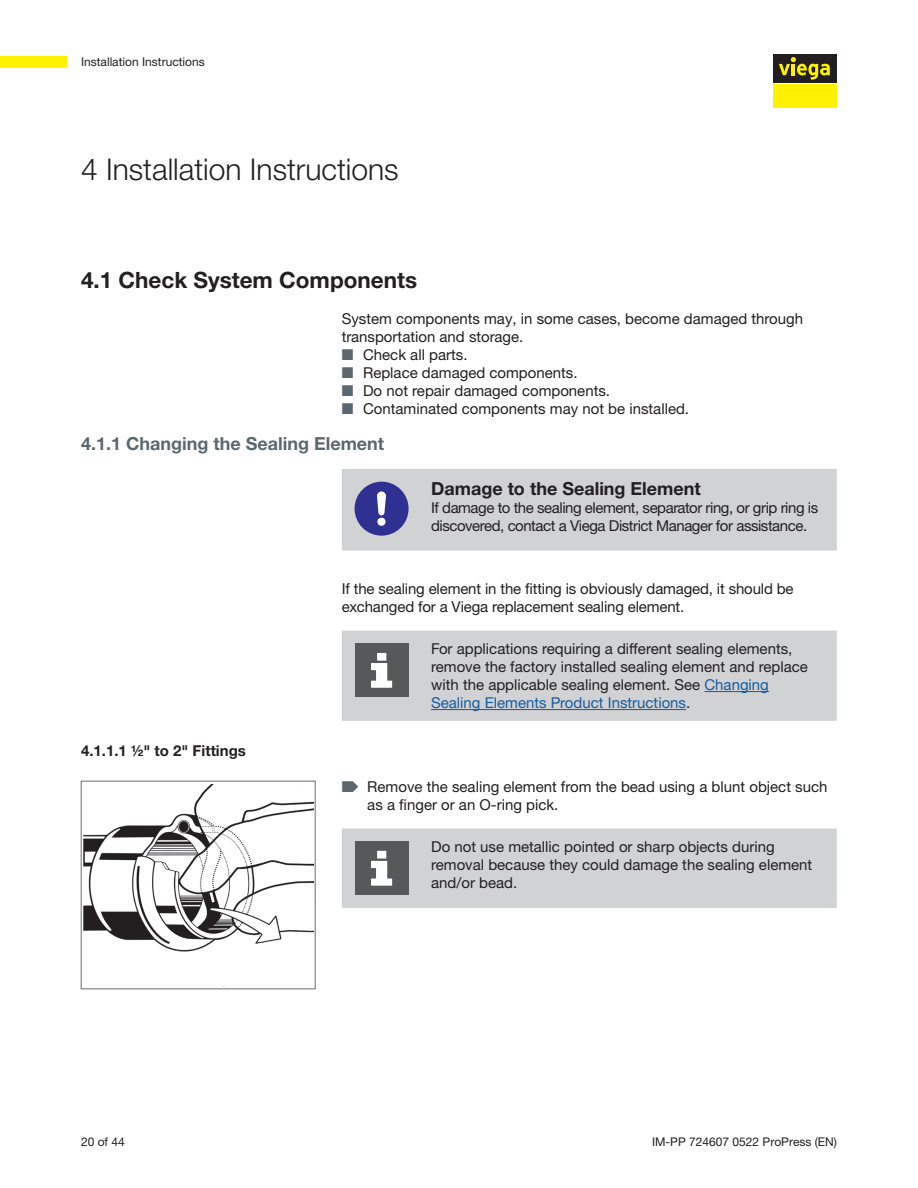
<style>
.page{position:relative;width:918px;height:1188px;background:#fff}
.page>*{position:absolute;margin:0;border:0;box-sizing:border-box;transform-origin:0 0}
.t1{font:30px "M Ying Hei PR Cfor Viega W3";color:#231f20}
.t2{font:22.5px "M Ying Hei PR Cfor Viega W7";color:#231f20}
.t3{font:18px "M Ying Hei PR Cfor Viega W7";color:#5c686e}
.t4{font:18px "M Ying Hei PR Cfor Viega W7";color:#231f20}
.t5{font:15px/18px "M Ying Hei PR Cfor Viega W4";color:#231f20}
.t6{font:15px/18px "M Ying Hei PR Cfor Viega W4";letter-spacing:-.03em;color:#231f20}
.t7{font:15px "M Ying Hei PR Cfor Viega W7";color:#231f20}
.t8{font:12px "M Ying Hei PR Cfor Viega W4";color:#231f20}
.s1{color:#5c686e}
.s2{color:#175d9e}
</style>
<div class="page">
<div style="left:0;top:56px;width:67px;height:11px;background:#fff101"></div>
<div style="left:773px;top:85px;width:64px;height:23px;background:#fff101"></div>
<div style="left:773px;top:54px;width:64px;height:28px;background:#231f20"></div>
<svg style="left:779px;top:57px;width:51px;height:23px"></svg>
<svg style="left:342px;top:469px;width:495px;height:82px;background:#c9cad1"></svg>
<svg style="left:342px;top:828px;width:495px;height:80px;background:#c9cacc"></svg>
<img style="left:84px;top:784px;width:229px;height:203px">
<div style="left:81px;top:781px;width:234px;height:208px;border:1px solid #6c6d70"></div>
<div style="left:342px;top:631px;width:495px;height:90px;background:#d1d2d4"></div>
<div style="left:355px;top:643px;width:54px;height:54px;background:#57585a"></div>
<svg style="left:371px;top:653px;width:21px;height:35px"></svg>
<hr style="left:704px;top:691px;width:65px;height:1px;background:#175d9e">
<hr style="left:431px;top:709px;width:255px;height:1px;background:#175d9e">
<p class="t8" style="left:81px;top:54px;width:125px">Installation Instructions</p>
<h1 class="t1" style="left:81px;top:151px;width:319px">4 Installation Instructions</h1>
<h2 class="t2" style="left:81px;top:266px;width:338px">4.1 Check System Components</h2>
<p class="t5" style="left:342px;top:310px;width:463px">System components may, in some cases, become damaged through transportation and storage.</p>
<p class="t5" style="left:342px;top:346px;width:127px"><span class="s1">■</span> Check all parts.</p>
<p class="t5" style="left:342px;top:364px;width:237px"><span class="s1">■</span> Replace damaged components.</p>
<p class="t5" style="left:342px;top:382px;width:270px"><span class="s1">■</span> Do not repair damaged components.</p>
<p class="t5" style="left:342px;top:400px;width:349px"><span class="s1">■</span> Contaminated components may not be installed.</p>
<p class="t3" style="left:81px;top:432px;width:305px">4.1.1 Changing the Sealing Element</p>
<p class="t4" style="left:431px;top:477px;width:271px">Damage to the Sealing Element</p>
<p class="t6" style="left:431px;top:498px;width:389px">If damage to the sealing element, separator ring, or grip ring is discovered, contact a Viega District Manager for assistance.</p>
<p class="t5" style="left:342px;top:580px;width:453px">If the sealing element in the fitting is obviously damaged, it should be exchanged for a Viega replacement sealing element.</p>
<p class="t7" style="left:81px;top:741px;width:166px">4.1.1.1 ½" to 2" Fittings</p>
<p class="t5" style="left:431px;top:640px;width:378px">For applications requiring a different sealing elements, remove the factory installed sealing element and replace with the applicable sealing element. See <span class="s2">Changing Sealing Elements Product Instructions</span>.</p>
<p class="t5" style="left:367px;top:778px;width:462px;text-indent:-26px"><span class="s1">▶</span> Remove the sealing element from the bead using a blunt object such as a finger or an O-ring pick.</p>
<p class="t5" style="left:431px;top:838px;width:383px">Do not use metallic pointed or sharp objects during removal because they could damage the sealing element and/or bead.</p>
<p class="t8" style="left:81px;top:1135px;width:45px">20 of 44</p>
<p class="t8" style="left:652px;top:1135px;width:186px">IM-PP 724607 0522 ProPress (EN)</p>
</div>
